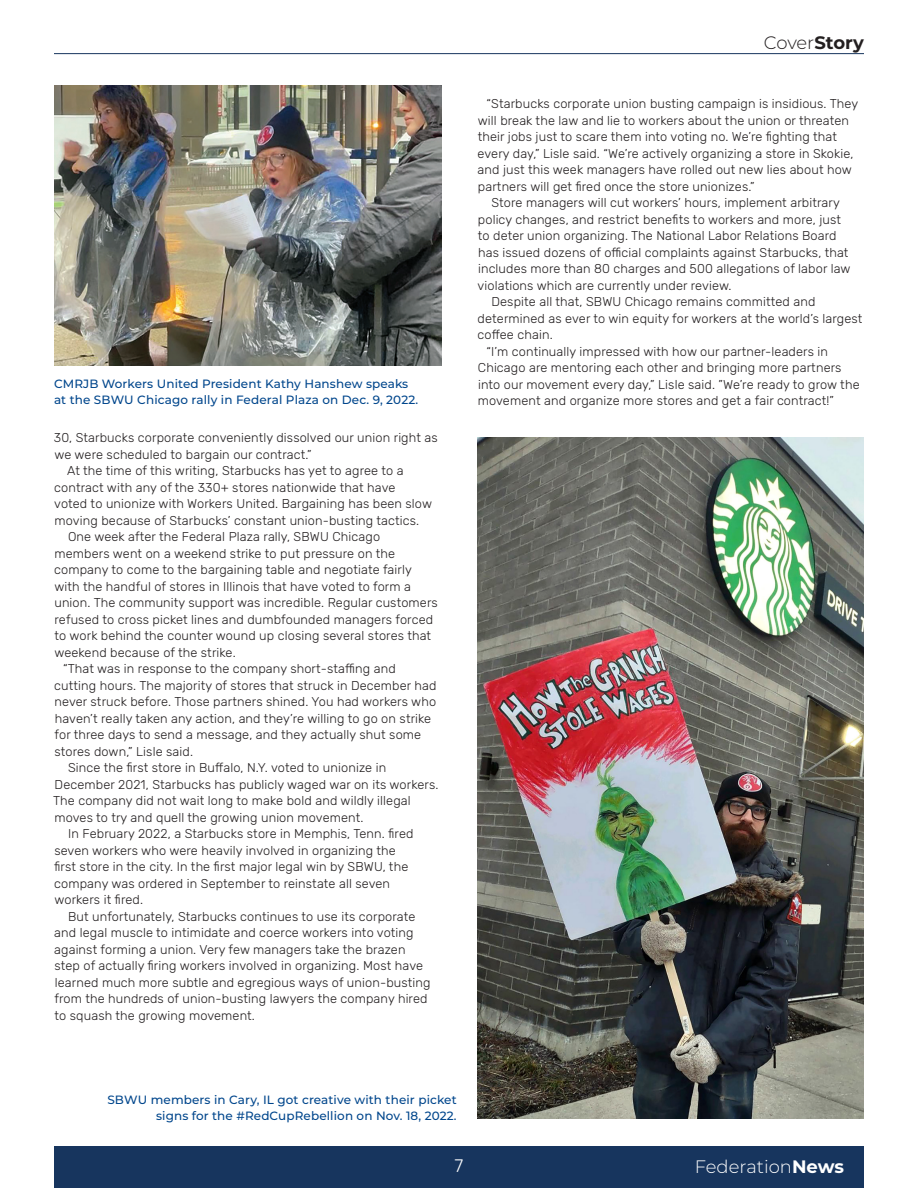
<style>
.page{position:relative;width:918px;height:1188px;background:#fff}
.page>*{position:absolute;margin:0;border:0;box-sizing:border-box;transform-origin:0 0}
.t1{font:300 18px "Montserrat";color:#fff}
.t2{font:300 18px "Montserrat";letter-spacing:-.015em;color:#231f20}
.t3{font:300 18px "Rubik";color:#fff}
.body{font:300 12.75px/16.5px "Rubik";letter-spacing:.01em;color:#231f20}
.body-2{font:500 12px/16.5px "Montserrat";letter-spacing:.01em;color:#01468c;text-align:right}
.s1{font-weight:700}
</style>
<div class="page">
<hr style="left:54px;top:53px;width:810px;height:1px;background:#17355e">
<div style="left:54px;top:1146px;width:810px;height:42px;background:#17355e"></div>
<img style="left:54px;top:85px;width:387px;height:280px">
<img style="left:477px;top:437px;width:387px;height:682px">
<p class="body-2" style="left:54px;top:375px;width:366px;text-align:left">CMRJB Workers United President Kathy Hanshew speaks at the SBWU Chicago rally in Federal Plaza on Dec. 9, 2022.</p>
<p class="body" style="left:54px;top:430px;width:385px">30, Starbucks corporate conveniently dissolved our union right as we were scheduled to bargain our contract.”</p>
<p class="body" style="left:54px;top:463px;width:379px;text-indent:13px">At the time of this writing, Starbucks has yet to agree to a contract with any of the 330+ stores nationwide that have<br>voted to unionize with Workers United. Bargaining has been slow moving because of Starbucks’ constant union-busting tactics.</p>
<p class="body" style="left:54px;top:529px;width:385px;text-indent:14px">One week after the Federal Plaza rally, SBWU Chicago members went on a weekend strike to put pressure on the company to come to the bargaining table and negotiate fairly with the handful of stores in Illinois that have voted to form a union. The community support was incredible. Regular customers refused to cross picket lines and dumbfounded managers forced to work behind the counter wound up closing several stores that weekend because of the strike.</p>
<p class="body" style="left:54px;top:661px;width:384px;text-indent:9px">“That was in response to the company short-staffing and cutting hours. The majority of stores that struck in December had never struck before. Those partners shined. You had workers who haven’t really taken any action, and they’re willing to go on strike for three days to send a message, and they actually shut some stores down,” Lisle said.</p>
<p class="body" style="left:53px;top:760px;width:387px;text-indent:15px">Since the first store in Buffalo, N.Y. voted to unionize in December 2021, Starbucks has publicly waged war on its workers.<br>The company did not wait long to make bold and wildly illegal moves to try and quell the growing union movement.</p>
<p class="body" style="left:54px;top:826px;width:361px;text-indent:14px">In February 2022, a Starbucks store in Memphis, Tenn. fired seven workers who were heavily involved in organizing the first store in the city. In the first major legal win by SBWU, the company was ordered in September to reinstate all seven workers it fired.</p>
<p class="body" style="left:54px;top:909px;width:378px;text-indent:14px">But unfortunately, Starbucks continues to use its corporate and legal muscle to intimidate and coerce workers into voting against forming a union. Very few managers take the brazen step of actually firing workers involved in organizing. Most have learned much more subtle and egregious ways of union-busting from the hundreds of union-busting lawyers the company hired to squash the growing movement.</p>
<h1 class="t2" style="left:764px;top:31px;width:102px">Cover<span class="s1">Story</span></h1>
<p class="body" style="left:478px;top:96px;width:382px;text-indent:9px">“Starbucks corporate union busting campaign is insidious. They will break the law and lie to workers about the union or threaten their jobs just to scare them into voting no. We’re fighting that every day,” Lisle said. “We’re actively organizing a store in Skokie, and just this week managers have rolled out new lies about how partners will get fired once the store unionizes.”</p>
<p class="body" style="left:478px;top:195px;width:375px;text-indent:14px">Store managers will cut workers’ hours, implement arbitrary policy changes, and restrict benefits to workers and more, just to deter union organizing. The National Labor Relations Board has issued dozens of official complaints against Starbucks, that includes more than 80 charges and 500 allegations of labor law violations which are currently under review.</p>
<p class="body" style="left:478px;top:294px;width:386px;text-indent:14px">Despite all that, SBWU Chicago remains committed and determined as ever to win equity for workers at the world’s largest coffee chain.</p>
<p class="body" style="left:478px;top:343px;width:383px;text-indent:9px">“I’m continually impressed with how our partner-leaders in Chicago are mentoring each other and bringing more partners into our movement every day,” Lisle said. ”We’re ready to grow the movement and organize more stores and get a fair contract!”</p>
<p class="body-2" style="left:107px;top:1091px;width:351px">SBWU members in Cary, IL got creative with their picket signs for the #RedCupRebellion on Nov. 18, 2022.</p>
<h1 class="t3" style="left:455px;top:1156px;width:10px">7</h1>
<h1 class="t1" style="left:695px;top:1154px;width:151px">Federation<span class="s1">News</span></h1>
</div>
